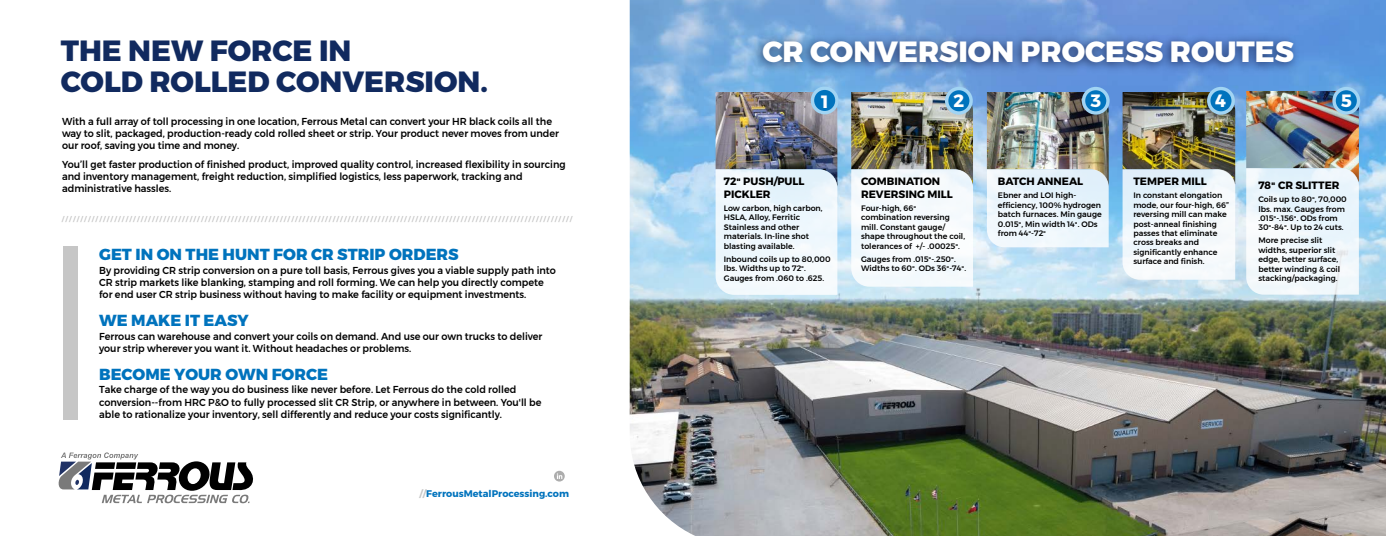
<style>
.page{position:relative;width:1386px;height:536px;background:#fff}
.page>*{position:absolute;margin:0;border:0;box-sizing:border-box;transform-origin:0 0}
.t1{font:800 29.22px/30.3px "Montserrat";color:#112a5f}
.t2{font:800 29.22px "Montserrat";color:#fff}
.t3{font:700 17.85px "Montserrat";color:#fff}
.t4{font:800 16.01px "Montserrat";color:#0073bd}
.t5{font:700 10.59px/12.8px "Montserrat";color:#000}
.t6{font:500 10.06px/12.1px "Montserrat";color:#000;scale:.96 1}
.t7{font:700 9.62px "Montserrat";color:#0073bd}
.t8{font:700 8.22px "Trade Gothic LT";color:#c6c6c6;scale:.96 1}
.t9{font:500 7.88px/9.5px "Montserrat";color:#000}
.s1{color:#c6c6c6}
</style>
<div class="page">
<svg style="left:554px;top:470px;width:11px;height:11px"></svg>
<div style="left:63px;top:246px;width:15px;height:173px;background:#c6c6c6"></div>
<img style="left:630px;top:0;width:756px;height:536px">
<img style="left:716px;top:92px;width:121px;height:77px">
<svg style="left:716px;top:169px;width:121px;height:126px"></svg>
<img style="left:987px;top:92px;width:122px;height:77px">
<svg style="left:987px;top:169px;width:122px;height:78px"></svg>
<img style="left:851px;top:92px;width:122px;height:77px">
<div style="left:851px;top:169px;width:122px;height:117px;background:#f6fafd"></div>
<img style="left:1123px;top:92px;width:112px;height:77px">
<svg style="left:1123px;top:169px;width:112px;height:110px"></svg>
<img style="left:1246px;top:91px;width:113px;height:77px">
<svg style="left:1246px;top:168px;width:113px;height:126px"></svg>
<svg style="left:58px;top:452px;width:195px;height:51px"></svg>
<img style="left:746px;top:26px;width:560px;height:62px">
<svg style="left:812px;top:88px;width:25px;height:25px"></svg>
<div style="left:811px;top:86px;width:28px;height:28px;border:3px solid #a1d4f3;border-radius:50%"></div>
<svg style="left:1084px;top:88px;width:24px;height:25px"></svg>
<div style="left:1082px;top:87px;width:28px;height:28px;border:3px solid #a1d4f3;border-radius:50%"></div>
<svg style="left:947px;top:88px;width:24px;height:25px"></svg>
<div style="left:945px;top:87px;width:28px;height:28px;border:3px solid #a1d4f3;border-radius:50%"></div>
<svg style="left:1209px;top:88px;width:24px;height:25px"></svg>
<div style="left:1207px;top:87px;width:28px;height:28px;border:3px solid #a1d4f3;border-radius:50%"></div>
<svg style="left:1334px;top:88px;width:25px;height:25px"></svg>
<div style="left:1332px;top:87px;width:28px;height:28px;border:3px solid #a1d4f3;border-radius:50%"></div>
<h1 class="t1" style="left:61px;top:36px;width:429px">THE NEW FORCE IN<br>COLD ROLLED CONVERSION.</h1>
<p class="t6" style="left:62px;top:115px;width:519px">With a full array of toll processing in one location, Ferrous Metal can convert your HR black coils all the way to slit, packaged, production-ready cold rolled sheet or strip. Your product never moves from under our roof, saving you time and money.</p>
<p class="t6" style="left:62px;top:158px;width:526px">You’ll get faster production of finished product, improved quality control, increased flexibility in sourcing and inventory management, freight reduction, simplified logistics, less paperwork, tracking and administrative hassles.</p>
<p class="t8" style="left:62px;top:214px;width:533px">////////////////////////////////////////////////////////////////////////////////////////////////////////////////////////////////////////</p>
<h3 class="t4" style="left:99px;top:244px;width:361px">GET IN ON THE HUNT FOR CR STRIP ORDERS</h3>
<p class="t6" style="left:99px;top:264px;width:477px">By providing CR strip conversion on a pure toll basis, Ferrous gives you a viable supply path into<br>CR strip markets like blanking, stamping and roll forming. We can help you directly compete for end user CR strip business without having to make facility or equipment investments.</p>
<h3 class="t4" style="left:99px;top:310px;width:151px">WE MAKE IT EASY</h3>
<p class="t6" style="left:99px;top:330px;width:463px">Ferrous can warehouse and convert your coils on demand. And use our own trucks to deliver your strip wherever you want it. Without headaches or problems.</p>
<h3 class="t4" style="left:99px;top:364px;width:230px">BECOME YOUR OWN FORCE</h3>
<p class="t6" style="left:99px;top:383px;width:462px">Take charge of the way you do business like never before. Let Ferrous do the cold rolled conversion--from HRC P&amp;O to fully processed slit CR Strip, or anywhere in between. You'll be able to rationalize your inventory, sell differently and reduce your costs significantly.</p>
<p class="t7" style="left:419px;top:485px;width:151px"><span class="s1">//</span>FerrousMetalProcessing.com</p>
<h1 class="t2" style="left:762px;top:33px;width:533px">CR CONVERSION PROCESS ROUTES</h1>
<h2 class="t3" style="left:821px;top:87px;width:9px">1</h2>
<h2 class="t3" style="left:954px;top:86px;width:12px">2</h2>
<h2 class="t3" style="left:1090px;top:86px;width:12px">3</h2>
<h2 class="t3" style="left:1216px;top:86px;width:12px">4</h2>
<h2 class="t3" style="left:1341px;top:86px;width:13px">5</h2>
<p class="t5" style="left:724px;top:175px;width:82px">72" PUSH/PULL<br>PICKLER</p>
<p class="t9" style="left:724px;top:203px;width:100px">Low carbon, high carbon,<br>HSLA, Alloy, Ferritic<br>Stainless and other materials. In-line shot blasting available.</p>
<p class="t9" style="left:724px;top:254px;width:108px">Inbound coils up to 80,000 lbs. Widths up to 72".<br>Gauges from .060 to .625.</p>
<p class="t5" style="left:861px;top:175px;width:93px">COMBINATION<br>REVERSING MILL</p>
<p class="t9" style="left:861px;top:203px;width:105px">Four-high, 66" combination reversing mill. Constant gauge/ shape throughout the coil, tolerances of +/- .00025".</p>
<p class="t9" style="left:861px;top:254px;width:107px">Gauges from .015"-.250".<br>Widths to 60". ODs 36"-74".</p>
<p class="t5" style="left:998px;top:175px;width:87px">BATCH ANNEAL</p>
<p class="t9" style="left:998px;top:190px;width:105px">Ebner and LOI high&shy;efficiency, 100% hydrogen batch furnaces. Min gauge<br>0.015", Min width 14". ODs from 44"-72"</p>
<p class="t5" style="left:1133px;top:175px;width:75px">TEMPER MILL</p>
<p class="t9" style="left:1133px;top:190px;width:97px">In constant elongation mode, our four-high, 66” reversing mill can make post-anneal finishing passes that eliminate cross breaks and significantly enhance surface and finish.</p>
<p class="t5" style="left:1258px;top:179px;width:83px">78" CR SLITTER</p>
<p class="t9" style="left:1258px;top:194px;width:90px">Coils up to 80", 70,000 lbs. max. Gauges from .015"-.156". ODs from<br>30"-84". Up to 24 cuts.</p>
<p class="t9" style="left:1258px;top:236px;width:83px">More precise slit widths, superior slit edge, better surface, better winding &amp; coil stacking/packaging.</p>
</div>
